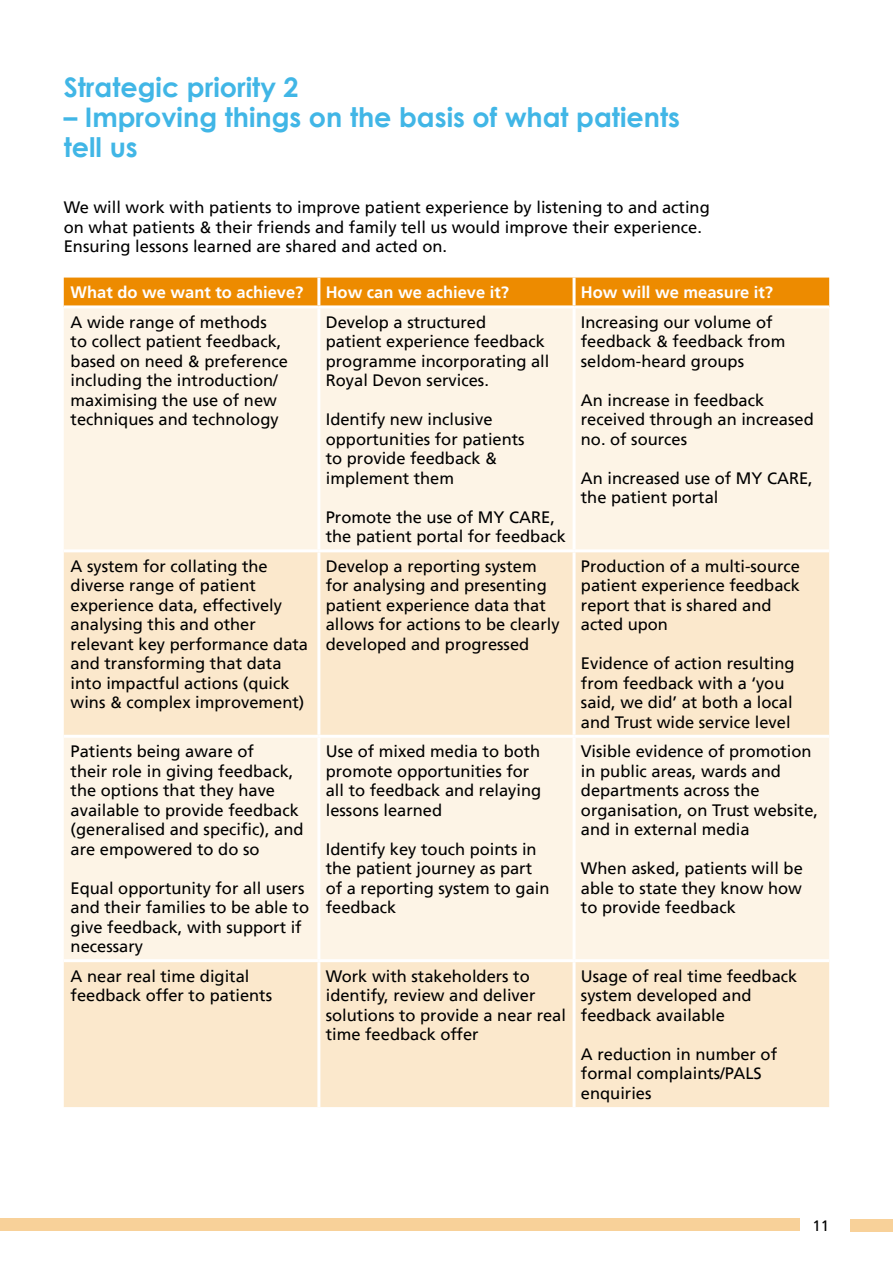
<style>
.page{position:relative;width:893px;height:1263px;background:#fff}
.page>*{position:absolute;margin:0;border:0;box-sizing:border-box;transform-origin:0 0}
.t1{font:700 27px/30px "Century Gothic";color:#41b6e6}
.t2{font:16.5px/19.5px "Frutiger";color:#000}
.t3{font:700 16.5px "Frutiger";color:#fff}
.t4{font:15px "Frutiger";color:#000}
</style>
<div class="page">
<div style="left:0;top:1218px;width:799px;height:13px;background:#f8d199"></div>
<div style="left:850px;top:1219px;width:43px;height:12px;background:#f8d199"></div>
<div style="left:64px;top:278px;width:765px;height:27px;background:#ed8b00"></div>
<div style="left:64px;top:308px;width:765px;height:241px;background:#fdf4e6"></div>
<svg style="left:64px;top:552px;width:765px;height:555px;background:#fbecd6"></svg>
<hr style="left:317px;top:278px;width:3px;height:27px;background:#fff">
<hr style="left:573px;top:278px;width:3px;height:27px;background:#fff">
<hr style="left:317px;top:308px;width:3px;height:241px;background:#fff">
<hr style="left:573px;top:308px;width:3px;height:241px;background:#fff">
<hr style="left:317px;top:552px;width:3px;height:183px;background:#fff">
<hr style="left:573px;top:552px;width:3px;height:183px;background:#fff">
<hr style="left:64px;top:735px;width:255px;height:3px;background:#fff">
<hr style="left:319px;top:735px;width:255px;height:3px;background:#fff">
<hr style="left:317px;top:738px;width:3px;height:221px;background:#fff">
<hr style="left:574px;top:735px;width:255px;height:3px;background:#fff">
<hr style="left:573px;top:738px;width:3px;height:221px;background:#fff">
<hr style="left:64px;top:959px;width:255px;height:3px;background:#fff">
<hr style="left:319px;top:959px;width:255px;height:3px;background:#fff">
<hr style="left:317px;top:962px;width:3px;height:145px;background:#fff">
<hr style="left:574px;top:959px;width:255px;height:3px;background:#fff">
<hr style="left:573px;top:962px;width:3px;height:145px;background:#fff">
<h1 class="t1" style="left:64px;top:71px;width:236px">Strategic priority 2</h1>
<h1 class="t1" style="left:64px;top:101px;width:618px">– Improving things on the basis of what patients tell us</h1>
<p class="t2" style="left:64px;top:198px;width:647px">We will work with patients to improve patient experience by listening to and acting on what patients &amp; their friends and family tell us would improve their experience.<br>Ensuring lessons learned are shared and acted on.</p>
<p class="t3" style="left:71px;top:283px;width:234px">What do we want to achieve?</p>
<p class="t3" style="left:326px;top:283px;width:185px">How can we achieve it?</p>
<p class="t3" style="left:581px;top:283px;width:194px">How will we measure it?</p>
<p class="t2" style="left:71px;top:312px;width:219px">A wide range of methods<br>to collect patient feedback, based on need &amp; preference including the introduction/ maximising the use of new techniques and technology</p>
<p class="t2" style="left:326px;top:312px;width:225px">Develop a structured<br>patient experience feedback programme incorporating all<br>Royal Devon services.</p>
<p class="t2" style="left:581px;top:312px;width:206px">Increasing our volume of feedback &amp; feedback from seldom-heard groups</p>
<p class="t2" style="left:581px;top:390px;width:234px">An increase in feedback received through an increased no. of sources</p>
<p class="t2" style="left:581px;top:468px;width:233px">An increased use of MY CARE, the patient portal</p>
<p class="t2" style="left:326px;top:410px;width:200px">Identify new inclusive opportunities for patients to provide feedback &amp; implement them</p>
<p class="t2" style="left:326px;top:507px;width:242px">Promote the use of MY CARE, the patient portal for feedback</p>
<p class="t2" style="left:71px;top:556px;width:239px">A system for collating the diverse range of patient experience data, effectively analysing this and other relevant key performance data and transforming that data into impactful actions (quick wins &amp; complex improvement)</p>
<p class="t2" style="left:326px;top:556px;width:235px">Develop a reporting system for analysing and presenting patient experience data that allows for actions to be clearly developed and progressed</p>
<p class="t2" style="left:581px;top:556px;width:221px">Production of a multi-source patient experience feedback report that is shared and acted upon</p>
<p class="t2" style="left:581px;top:654px;width:215px">Evidence of action resulting from feedback with a ‘you said, we did’ at both a local and Trust wide service level</p>
<p class="t2" style="left:71px;top:742px;width:234px">Patients being aware of<br>their role in giving feedback, the options that they have available to provide feedback (generalised and specific), and are empowered to do so</p>
<p class="t2" style="left:71px;top:878px;width:240px">Equal opportunity for all users and their families to be able to give feedback, with support if necessary</p>
<p class="t2" style="left:326px;top:742px;width:217px">Use of mixed media to both promote opportunities for all to feedback and relaying lessons learned</p>
<p class="t2" style="left:326px;top:839px;width:225px">Identify key touch points in the patient journey as part of a reporting system to gain feedback</p>
<p class="t2" style="left:581px;top:742px;width:239px">Visible evidence of promotion in public areas, wards and departments across the organisation, on Trust website, and in external media</p>
<p class="t2" style="left:581px;top:859px;width:223px;text-align:justify">When asked, patients will be able to state they know how to provide feedback</p>
<p class="t2" style="left:71px;top:966px;width:203px">A near real time digital feedback offer to patients</p>
<p class="t2" style="left:326px;top:966px;width:242px">Work with stakeholders to identify, review and deliver solutions to provide a near real time feedback offer</p>
<p class="t2" style="left:581px;top:966px;width:218px">Usage of real time feedback system developed and feedback available</p>
<p class="t2" style="left:581px;top:1044px;width:198px">A reduction in number of formal complaints/PALS enquiries</p>
<p class="t4" style="left:812px;top:1217px;width:18px">11</p>
</div>
